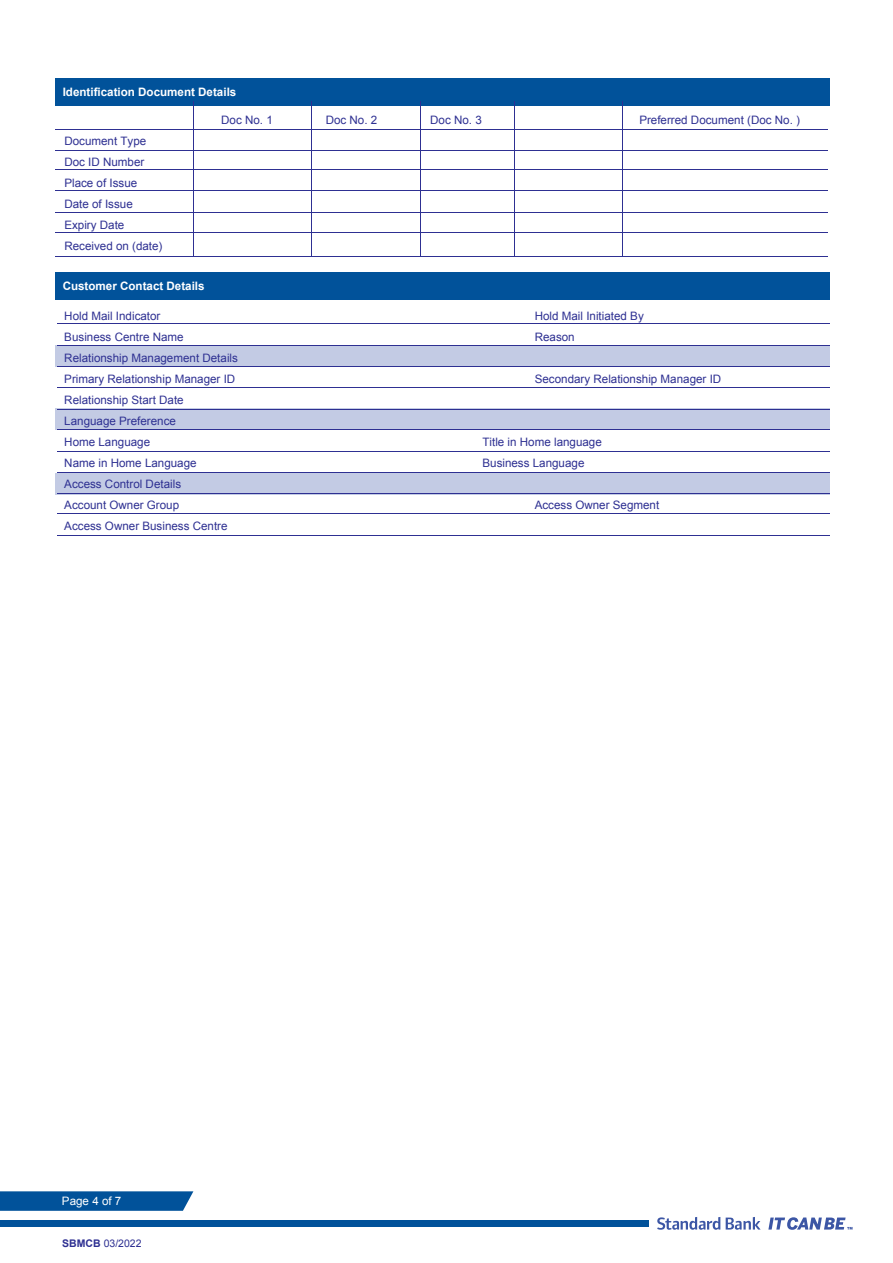
<style>
.page{position:relative;width:893px;height:1263px;background:#fff}
.page>*{position:absolute;margin:0;border:0;box-sizing:border-box;transform-origin:0 0}
.t1{font:11.55px/21px "Arial";color:#2e3092}
.t2{font:700 11.55px "Arial";color:#fff}
.t3{font:11.55px "Arial";color:#fff}
.t4{font:10.5px "Arial";color:#2e3092}
.s1{font-weight:700}
</style>
<div class="page">
<svg style="left:0;top:1191px;width:193px;height:20px;background:#0d5a9f"></svg>
<div style="left:56px;top:78px;width:774px;height:28px;background:#01529a"></div>
<hr style="left:55px;top:129px;width:772px;height:1px;background:#2e3092">
<hr style="left:55px;top:150px;width:772px;height:1px;background:#2e3092">
<hr style="left:55px;top:169px;width:772px;height:1px;background:#2e3092">
<hr style="left:55px;top:190px;width:772px;height:1px;background:#2e3092">
<hr style="left:55px;top:212px;width:772px;height:1px;background:#2e3092">
<hr style="left:55px;top:232px;width:772px;height:1px;background:#2e3092">
<hr style="left:55px;top:256px;width:772px;height:1px;background:#2e3092">
<hr style="left:193px;top:101px;width:1px;height:156px;background:#2e3092">
<hr style="left:311px;top:101px;width:1px;height:156px;background:#2e3092">
<hr style="left:420px;top:101px;width:1px;height:156px;background:#2e3092">
<hr style="left:514px;top:101px;width:1px;height:156px;background:#2e3092">
<hr style="left:622px;top:101px;width:1px;height:156px;background:#2e3092">
<div style="left:55px;top:272px;width:775px;height:28px;background:#01529a"></div>
<div style="left:55px;top:346px;width:775px;height:21px;background:#c3cbe4"></div>
<div style="left:55px;top:408px;width:775px;height:21px;background:#c3cbe4"></div>
<div style="left:55px;top:473px;width:775px;height:21px;background:#c3cbe4"></div>
<hr style="left:57px;top:323px;width:772px;height:1px;background:#2e3092">
<hr style="left:57px;top:345px;width:772px;height:1px;background:#2e3092">
<hr style="left:57px;top:366px;width:772px;height:1px;background:#2e3092">
<hr style="left:57px;top:387px;width:772px;height:1px;background:#2e3092">
<hr style="left:57px;top:409px;width:772px;height:1px;background:#2e3092">
<hr style="left:57px;top:429px;width:772px;height:1px;background:#2e3092">
<hr style="left:57px;top:451px;width:772px;height:1px;background:#2e3092">
<hr style="left:57px;top:472px;width:772px;height:1px;background:#2e3092">
<hr style="left:57px;top:494px;width:772px;height:1px;background:#2e3092">
<hr style="left:57px;top:513px;width:772px;height:1px;background:#2e3092">
<hr style="left:57px;top:536px;width:772px;height:1px;background:#2e3092">
<svg style="left:768px;top:1217px;width:84px;height:13px"></svg>
<svg style="left:657px;top:1217px;width:63px;height:13px"></svg>
<svg style="left:726px;top:1217px;width:35px;height:13px"></svg>
<div style="left:1px;top:1220px;width:648px;height:7px;background:#01529a"></div>
<p class="t2" style="left:63px;top:85px;width:175px">Identification Document Details</p>
<p class="t1" style="left:221px;top:109px;width:53px">Doc No. 1</p>
<p class="t1" style="left:326px;top:109px;width:53px">Doc No. 2</p>
<p class="t1" style="left:430px;top:109px;width:53px">Doc No. 3</p>
<p class="t1" style="left:639px;top:109px;width:162px">Preferred Document (Doc No. )</p>
<p class="t1" style="left:64px;top:130px;width:100px">Document Type<br>Doc ID Number<br>Place of Issue<br>Date of Issue<br>Expiry Date<br>Received on (date)</p>
<p class="t2" style="left:63px;top:279px;width:143px">Customer Contact Details</p>
<p class="t1" style="left:64px;top:306px;width:98px">Hold Mail Indicator</p>
<p class="t1" style="left:535px;top:306px;width:111px">Hold Mail Initiated By</p>
<p class="t1" style="left:64px;top:327px;width:121px">Business Centre Name</p>
<p class="t1" style="left:535px;top:327px;width:42px">Reason</p>
<p class="t1" style="left:64px;top:348px;width:175px">Relationship Management Details<br>Primary Relationship Manager ID</p>
<p class="t1" style="left:535px;top:369px;width:188px">Secondary Relationship Manager ID</p>
<p class="t1" style="left:64px;top:390px;width:121px">Relationship Start Date<br>Language Preference<br>Home Language</p>
<p class="t1" style="left:482px;top:432px;width:121px">Title in Home language</p>
<p class="t1" style="left:64px;top:453px;width:134px">Name in Home Language</p>
<p class="t1" style="left:482px;top:453px;width:104px">Business Language</p>
<p class="t1" style="left:64px;top:474px;width:118px">Access Control Details<br>Account Owner Group</p>
<p class="t1" style="left:535px;top:495px;width:126px">Access Owner Segment</p>
<p class="t1" style="left:64px;top:516px;width:165px">Access Owner Business Centre</p>
<p class="t3" style="left:62px;top:1194px;width:61px">Page 4 of 7</p>
<p class="t4" style="left:62px;top:1238px;width:81px"><span class="s1">SBMCB</span> 03/2022</p>
</div>
